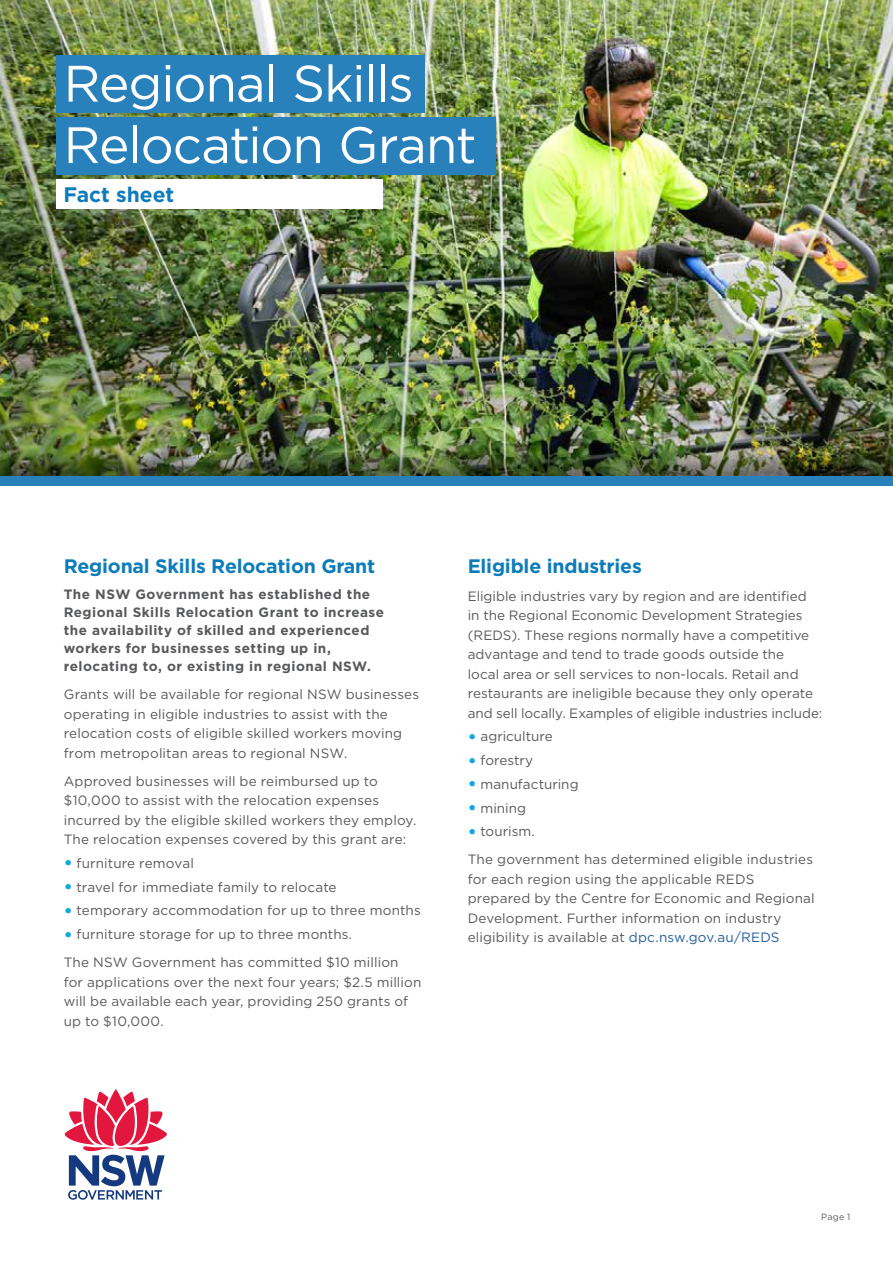
<style>
.page{position:relative;width:893px;height:1263px;background:#fff}
.page>*{position:absolute;margin:0;border:0;box-sizing:border-box;transform-origin:0 0}
.t1{font:51.15px/61.5px "Gotham";letter-spacing:-.025em;color:#fff}
.t2{font:700 21px "Gotham";color:#0d7cba}
.t3{font:700 19.5px "Gotham";letter-spacing:-.01em;color:#0d7cba}
.t4{font:13.5px/19.5px "Gotham";letter-spacing:.005em;color:#58595b}
.t5{font:700 13.5px/18px "Gotham";letter-spacing:.035em;color:#58595b}
.t6{font:9px "Gotham";color:#58595b}
.s1{font-weight:700;font-size:18px;color:#0baae2}
.s2{color:#215e9e}
</style>
<div class="page">
<img style="left:0;top:0;width:893px;height:449px">
<svg style="left:64px;top:1089px;width:103px;height:111px"></svg>
<img style="left:0;top:449px;width:893px;height:27px">
<div style="left:56px;top:180px;width:327px;height:29px;background:#fff"></div>
<div style="left:0;top:476px;width:893px;height:9px;background:#2981bc"></div>
<div style="left:56px;top:55px;width:369px;height:58px;background:#2981bc"></div>
<div style="left:56px;top:118px;width:439px;height:57px;background:#2981bc"></div>
<h1 class="t1" style="left:64px;top:55px;width:414px">Regional Skills<br>Relocation Grant</h1>
<h2 class="t2" style="left:64px;top:185px;width:112px">Fact sheet</h2>
<h3 class="t3" style="left:64px;top:557px;width:313px">Regional Skills Relocation Grant</h3>
<p class="t5" style="left:64px;top:586px;width:322px">The NSW Government has established the Regional Skills Relocation Grant to increase the availability of skilled and experienced workers for businesses setting up in, relocating to, or existing in regional NSW.</p>
<p class="t4" style="left:64px;top:685px;width:357px">Grants will be available for regional NSW businesses operating in eligible industries to assist with the relocation costs of eligible skilled workers moving from metropolitan areas to regional NSW.</p>
<p class="t4" style="left:64px;top:772px;width:354px">Approved businesses will be reimbursed up to $10,000 to assist with the relocation expenses incurred by the eligible skilled workers they employ.<br>The relocation expenses covered by this grant are:</p>
<p class="t4" style="left:64px;top:854px;width:132px"><span class="s1">•</span> furniture removal</p>
<p class="t4" style="left:64px;top:878px;width:274px"><span class="s1">•</span> travel for immediate family to relocate</p>
<p class="t4" style="left:64px;top:902px;width:358px"><span class="s1">•</span> temporary accommodation for up to three months</p>
<p class="t4" style="left:64px;top:921px;width:336px;line-height:28px"><span class="s1">•</span> furniture storage for up to three months.<br>The NSW Government has committed $10 million</p>
<p class="t4" style="left:64px;top:973px;width:359px">for applications over the next four years; $2.5 million will be available each year, providing 250 grants of up to $10,000.</p>
<h3 class="t3" style="left:468px;top:557px;width:176px">Eligible industries</h3>
<p class="t4" style="left:468px;top:587px;width:356px">Eligible industries vary by region and are identified<br>in the Regional Economic Development Strategies (REDS). These regions normally have a competitive advantage and tend to trade goods outside the<br>local area or sell services to non-locals. Retail and restaurants are ineligible because they only operate and sell locally. Examples of eligible industries include:</p>
<p class="t4" style="left:468px;top:728px;width:86px"><span class="s1">•</span> agriculture</p>
<p class="t4" style="left:468px;top:751px;width:67px"><span class="s1">•</span> forestry</p>
<p class="t4" style="left:468px;top:775px;width:112px"><span class="s1">•</span> manufacturing</p>
<p class="t4" style="left:468px;top:799px;width:60px"><span class="s1">•</span> mining</p>
<p class="t4" style="left:468px;top:818px;width:347px;line-height:28px"><span class="s1">•</span> tourism.<br>The government has determined eligible industries</p>
<p class="t4" style="left:468px;top:870px;width:348px">for each region using the applicable REDS prepared by the Centre for Economic and Regional Development. Further information on industry eligibility is available at <span class="s2">dpc.nsw.gov.au/REDS</span></p>
<p class="t6" style="left:821px;top:1213px;width:31px">Page 1</p>
</div>
